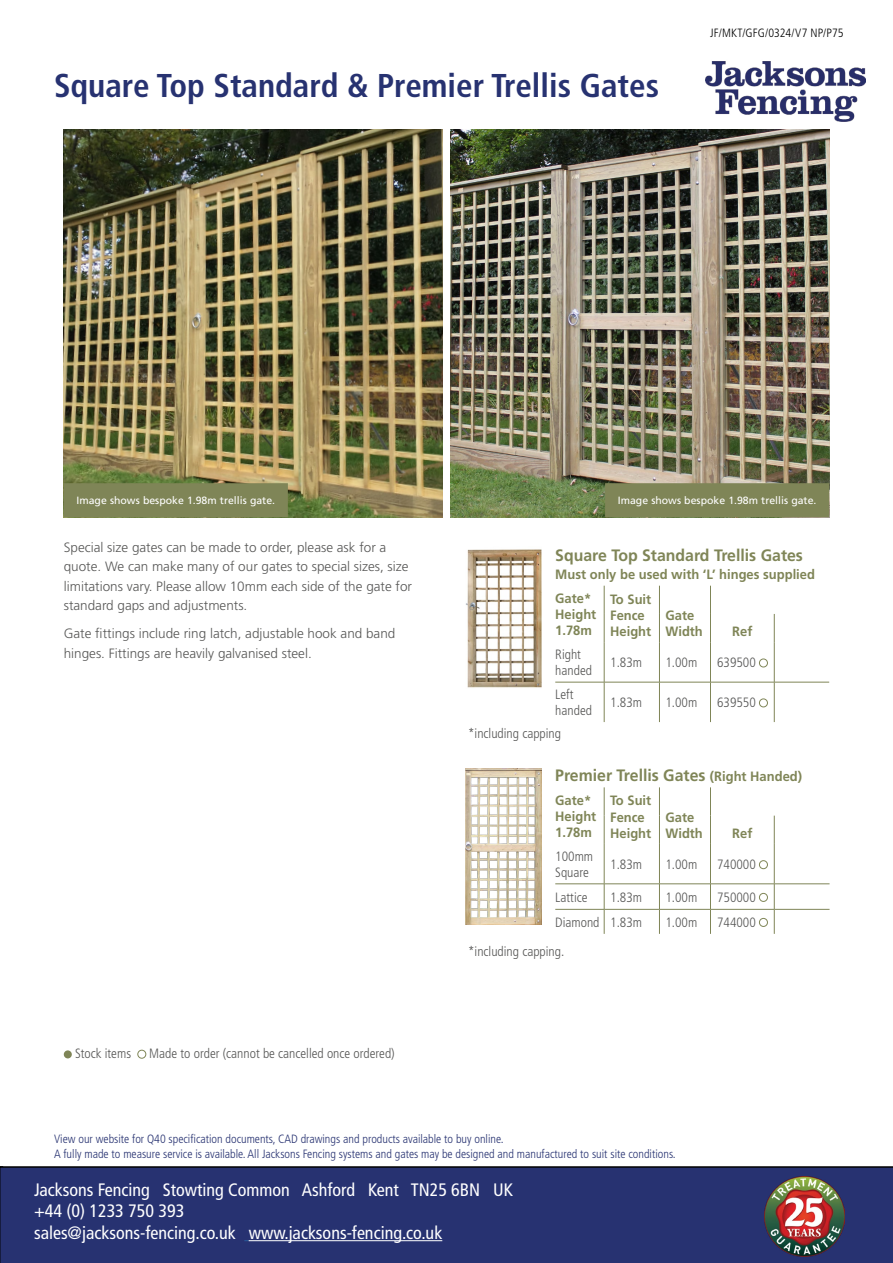
<style>
.page{position:relative;width:893px;height:1263px;background:#fff}
.page>*{position:absolute;margin:0;border:0;box-sizing:border-box;transform-origin:0 0}
.t1{font:700 condensed 33px "Frutiger LT Std";color:#273271}
.t2{font:condensed 18px/21.6px "Frutiger LT Std";color:#fff}
.t3{font:700 16.5px "Frutiger LT Std";color:#7f8557;scale:.96 1}
.t4{font:300 13.5px/19.5px "Frutiger LT Std";color:#575756}
.t5{font:300 condensed 13.5px/16.2px "Frutiger LT Std";color:#575756}
.t6{font:700 13.5px/16.2px "Frutiger LT Std";color:#7f8557;scale:.96 1}
.t7{font:300 condensed 12px/14.4px "Frutiger LT Std";color:#273271}
.t8{font:300 condensed 12px "Frutiger LT Std";letter-spacing:.01em;color:#000}
.t9{font:10.5px "Frutiger";color:#fff}
.s1{font-size:13.5px}
</style>
<div class="page">
<img style="left:706px;top:61px;width:160px;height:61px">
<div style="left:0;top:1166px;width:893px;height:97px;background:#273271"></div>
<hr style="left:249px;top:1240px;width:193px;height:1px;background:#fff">
<img style="left:765px;top:1176px;width:80px;height:81px">
<img style="left:451px;top:130px;width:378px;height:387px">
<img style="left:64px;top:130px;width:378px;height:387px">
<div style="left:605px;top:483px;width:224px;height:34px;background:#7f8557"></div>
<div style="left:64px;top:483px;width:224px;height:34px;background:#7f8557"></div>
<div style="left:64px;top:1050px;width:8px;height:8px;background:#7f8557;border-radius:50%"></div>
<div style="left:138px;top:1050px;width:8px;height:8px;border:1px solid #7f8557;border-radius:50%"></div>
<svg style="left:604px;top:586px;width:1px;height:56px"></svg>
<svg style="left:659px;top:586px;width:1px;height:56px"></svg>
<svg style="left:710px;top:586px;width:1px;height:56px"></svg>
<svg style="left:774px;top:614px;width:1px;height:28px"></svg>
<hr style="left:604px;top:642px;width:1px;height:40px;background:#7f8557">
<hr style="left:659px;top:642px;width:1px;height:40px;background:#7f8557">
<hr style="left:710px;top:642px;width:1px;height:40px;background:#7f8557">
<hr style="left:774px;top:642px;width:1px;height:40px;background:#7f8557">
<hr style="left:604px;top:682px;width:1px;height:40px;background:#7f8557">
<hr style="left:659px;top:682px;width:1px;height:40px;background:#7f8557">
<hr style="left:710px;top:682px;width:1px;height:40px;background:#7f8557">
<hr style="left:774px;top:682px;width:1px;height:40px;background:#7f8557">
<hr style="left:555px;top:682px;width:49px;height:1px;background:#7f8557">
<hr style="left:604px;top:682px;width:55px;height:1px;background:#7f8557">
<hr style="left:659px;top:682px;width:51px;height:1px;background:#7f8557">
<hr style="left:710px;top:682px;width:64px;height:1px;background:#7f8557">
<hr style="left:774px;top:682px;width:55px;height:1px;background:#7f8557">
<div style="left:759px;top:659px;width:9px;height:8px;border:1px solid #7f8557;border-radius:50%"></div>
<div style="left:759px;top:699px;width:9px;height:8px;border:1px solid #7f8557;border-radius:50%"></div>
<svg style="left:604px;top:787px;width:1px;height:57px"></svg>
<svg style="left:659px;top:787px;width:1px;height:57px"></svg>
<svg style="left:710px;top:787px;width:1px;height:57px"></svg>
<svg style="left:774px;top:816px;width:1px;height:28px"></svg>
<hr style="left:604px;top:844px;width:1px;height:39px;background:#7f8557">
<hr style="left:659px;top:844px;width:1px;height:39px;background:#7f8557">
<hr style="left:710px;top:844px;width:1px;height:39px;background:#7f8557">
<hr style="left:774px;top:844px;width:1px;height:39px;background:#7f8557">
<svg style="left:604px;top:884px;width:1px;height:50px"></svg>
<svg style="left:659px;top:884px;width:1px;height:50px"></svg>
<svg style="left:710px;top:884px;width:1px;height:50px"></svg>
<svg style="left:774px;top:884px;width:1px;height:50px"></svg>
<hr style="left:555px;top:883px;width:49px;height:1px;background:#7f8557">
<hr style="left:604px;top:883px;width:55px;height:1px;background:#7f8557">
<hr style="left:659px;top:883px;width:51px;height:1px;background:#7f8557">
<hr style="left:710px;top:883px;width:64px;height:1px;background:#7f8557">
<hr style="left:774px;top:883px;width:55px;height:1px;background:#7f8557">
<hr style="left:555px;top:909px;width:49px;height:1px;background:#7f8557">
<hr style="left:604px;top:909px;width:55px;height:1px;background:#7f8557">
<hr style="left:659px;top:909px;width:51px;height:1px;background:#7f8557">
<hr style="left:710px;top:909px;width:64px;height:1px;background:#7f8557">
<hr style="left:774px;top:909px;width:55px;height:1px;background:#7f8557">
<div style="left:759px;top:860px;width:9px;height:9px;border:1px solid #7f8557;border-radius:50%"></div>
<div style="left:759px;top:893px;width:9px;height:9px;border:1px solid #7f8557;border-radius:50%"></div>
<div style="left:759px;top:918px;width:9px;height:9px;border:1px solid #7f8557;border-radius:50%"></div>
<img style="left:466px;top:549px;width:76px;height:139px">
<img style="left:466px;top:769px;width:76px;height:156px">
<h1 class="t1" style="left:54px;top:66px;width:607px">Square Top Standard &amp; Premier Trellis Gates</h1>
<p class="t8" style="left:710px;top:26px;width:135px">JF/MKT/GFG/0324/V7 NP/P75</p>
<p class="t9" style="left:77px;top:494px;width:200px">Image shows bespoke 1.98m trellis gate.</p>
<p class="t9" style="left:618px;top:494px;width:200px">Image shows bespoke 1.98m trellis gate.</p>
<p class="t4" style="left:64px;top:538px;width:350px">Special size gates can be made to order, please ask for a quote. We can make many of our gates to special sizes, size limitations vary. Please allow 10mm each side of the gate for standard gaps and adjustments.</p>
<p class="t4" style="left:64px;top:624px;width:333px">Gate fittings include ring latch, adjustable hook and band hinges. Fittings are heavily galvanised steel.</p>
<p class="t3" style="left:555px;top:545px;width:260px">Square Top Standard Trellis Gates</p>
<p class="t6" style="left:555px;top:562px;width:272px;line-height:23.9px">Must only be used with ‘L’ hinges supplied<br>Gate*</p>
<p class="t6" style="left:555px;top:606px;width:44px">Height<br>1.78m</p>
<p class="t6" style="left:610px;top:591px;width:44px">To Suit<br>Fence<br>Height</p>
<p class="t6" style="left:665px;top:607px;width:41px">Gate<br>Width</p>
<p class="t6" style="left:732px;top:623px;width:23px">Ref</p>
<p class="t5" style="left:555px;top:646px;width:38px">Right handed</p>
<p class="t5" style="left:610px;top:655px;width:33px">1.83m</p>
<p class="t5" style="left:665px;top:655px;width:33px">1.00m</p>
<p class="t5" style="left:717px;top:655px;width:40px">639500</p>
<p class="t5" style="left:555px;top:686px;width:38px">Left handed</p>
<p class="t5" style="left:610px;top:695px;width:33px">1.83m</p>
<p class="t5" style="left:665px;top:695px;width:33px">1.00m</p>
<p class="t5" style="left:717px;top:695px;width:40px">639550</p>
<p class="t5" style="left:468px;top:725px;width:94px">*including capping</p>
<p class="t3" style="left:555px;top:765px;width:259px">Premier Trellis Gates <span class="s1">(Right Handed)</span></p>
<p class="t6" style="left:555px;top:792px;width:44px">Gate*<br>Height<br>1.78m</p>
<p class="t6" style="left:610px;top:793px;width:44px">To Suit<br>Fence<br>Height</p>
<p class="t6" style="left:665px;top:809px;width:41px">Gate<br>Width</p>
<p class="t6" style="left:732px;top:825px;width:23px">Ref</p>
<p class="t5" style="left:75px;top:1046px;width:58px">Stock items</p>
<p class="t5" style="left:149px;top:1046px;width:247px">Made to order (cannot be cancelled once ordered)</p>
<p class="t5" style="left:555px;top:848px;width:39px">100mm<br>Square</p>
<p class="t5" style="left:610px;top:856px;width:33px">1.83m</p>
<p class="t5" style="left:665px;top:856px;width:33px">1.00m</p>
<p class="t5" style="left:717px;top:856px;width:40px">740000</p>
<p class="t5" style="left:555px;top:889px;width:34px">Lattice</p>
<p class="t5" style="left:610px;top:889px;width:33px">1.83m</p>
<p class="t5" style="left:665px;top:889px;width:33px">1.00m</p>
<p class="t5" style="left:717px;top:889px;width:40px">750000</p>
<p class="t5" style="left:555px;top:914px;width:88px">Diamond 1.83m</p>
<p class="t5" style="left:665px;top:914px;width:33px">1.00m</p>
<p class="t5" style="left:717px;top:914px;width:40px">744000</p>
<p class="t5" style="left:468px;top:943px;width:98px">*including capping.</p>
<p class="t7" style="left:54px;top:1132px;width:623px">View our website for Q40 specification documents, CAD drawings and products available to buy online.<br>A fully made to measure service is available. All Jacksons Fencing systems and gates may be designed and manufactured to suit site conditions.</p>
<h2 class="t2" style="left:34px;top:1179px;width:481px">Jacksons Fencing Stowting Common Ashford Kent TN25 6BN UK +44 (0) 1233 750 393<br>sales@jacksons-fencing.co.uk www.jacksons-fencing.co.uk</h2>
</div>
